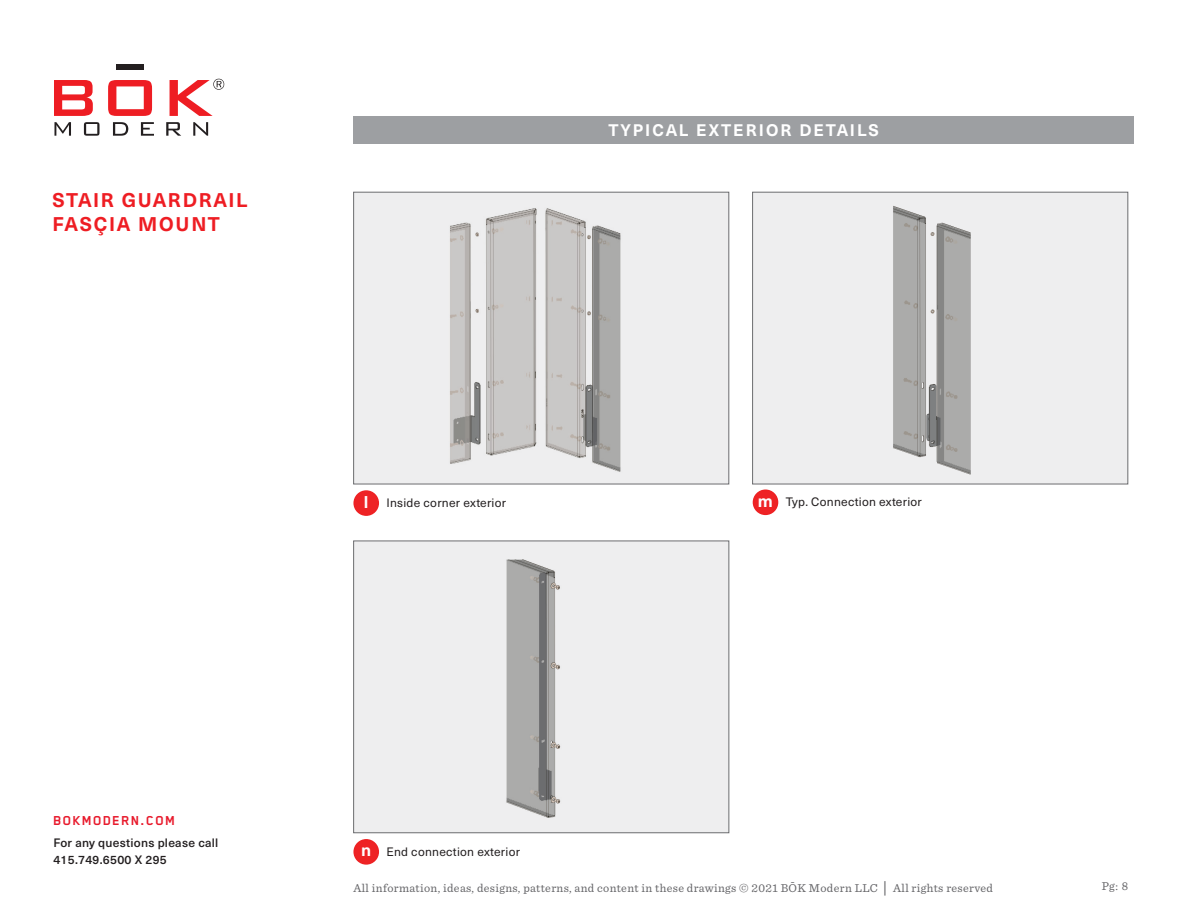
<style>
.page{position:relative;width:1188px;height:918px;background:#fff}
.page>*{position:absolute;margin:0;border:0;box-sizing:border-box;transform-origin:0 0}
.t1{font:700 19.5px/24px "Neue Haas Unica Pro";letter-spacing:.08em;color:#ee1d23}
.t2{font:700 16.8px "Neue Haas Unica Pro";color:#fff}
.t3{font:700 16.5px "Neue Haas Unica Pro";letter-spacing:.125em;color:#fff}
.t4{font:700 15px "Blender Pro";letter-spacing:.075em;color:#e81c2e}
.t5{font:12px "Sentinel";letter-spacing:.03em;color:#636366}
.t6{font:12px "Neue Haas Unica Pro";letter-spacing:.02em;color:#231f20}
.t7{font:500 12px/16.5px "Neue Haas Unica Pro";letter-spacing:.02em;color:#231f20}
.s1{font-family:"Franklin Gothic"}
</style>
<div class="page">
<svg style="left:54px;top:80px;width:39px;height:36px"></svg>
<svg style="left:108px;top:80px;width:44px;height:36px"></svg>
<div style="left:116px;top:64px;width:28px;height:6px;background:#231f20"></div>
<svg style="left:54px;top:122px;width:17px;height:14px"></svg>
<svg style="left:84px;top:122px;width:16px;height:14px"></svg>
<svg style="left:113px;top:122px;width:15px;height:14px"></svg>
<svg style="left:141px;top:122px;width:13px;height:14px"></svg>
<svg style="left:166px;top:122px;width:15px;height:14px"></svg>
<svg style="left:193px;top:122px;width:15px;height:14px"></svg>
<svg style="left:170px;top:79px;width:54px;height:37px"></svg>
<div style="left:354px;top:840px;width:24px;height:24px;background:#ee2325;border-radius:50%"></div>
<div style="left:353px;top:839px;width:26px;height:26px;border:2px solid #ee2123;border-radius:50%"></div>
<div style="left:353px;top:117px;width:781px;height:27px;background:#9d9fa2"></div>
<div style="left:354px;top:491px;width:24px;height:24px;background:#ee2325;border-radius:50%"></div>
<div style="left:353px;top:490px;width:26px;height:26px;border:2px solid #ee2123;border-radius:50%"></div>
<div style="left:753px;top:490px;width:25px;height:24px;background:#ee2325;border-radius:50%"></div>
<div style="left:753px;top:490px;width:25px;height:25px;border:2px solid #ee2123;border-radius:50%"></div>
<div style="left:354px;top:192px;width:375px;height:292px;background:#eeeeef"></div>
<img style="left:450px;top:208px;width:171px;height:264px">
<div style="left:353px;top:192px;width:376px;height:292px;border:1px solid #6c6d70"></div>
<div style="left:753px;top:192px;width:375px;height:292px;background:#eeeeef"></div>
<img style="left:893px;top:206px;width:78px;height:269px">
<div style="left:752px;top:192px;width:376px;height:292px;border:1px solid #6c6d70"></div>
<div style="left:354px;top:541px;width:375px;height:292px;background:#eeeeef"></div>
<img style="left:506px;top:559px;width:55px;height:259px">
<div style="left:353px;top:541px;width:376px;height:292px;border:1px solid #6c6d70"></div>
<p class="t1" style="left:52px;top:188px;width:197px">STAIR GUARDRAIL<br>FASÇIA MOUNT</p>
<p class="t3" style="left:608px;top:120px;width:272px">TYPICAL EXTERIOR DETAILS</p>
<p class="t2" style="left:364px;top:491px;width:6px">l</p>
<p class="t6" style="left:387px;top:495px;width:121px">Inside corner exterior</p>
<p class="t2" style="left:758px;top:490px;width:17px">m</p>
<p class="t6" style="left:786px;top:495px;width:138px">Typ. Connection exterior</p>
<p class="t4" style="left:53px;top:812px;width:123px">BOKMODERN.COM</p>
<p class="t7" style="left:53px;top:835px;width:167px">For any questions please call<br>415.749.6500 X 295</p>
<p class="t2" style="left:361px;top:840px;width:12px">n</p>
<p class="t6" style="left:387px;top:844px;width:135px">End connection exterior</p>
<p class="t5" style="left:353px;top:879px;width:641px">All information, ideas, designs, patterns, and content in these drawings © 2021 BŌK Modern LLC <span class="s1">│</span> All rights reserved</p>
<p class="t5" style="left:1102px;top:877px;width:28px">Pg: 8</p>
</div>
